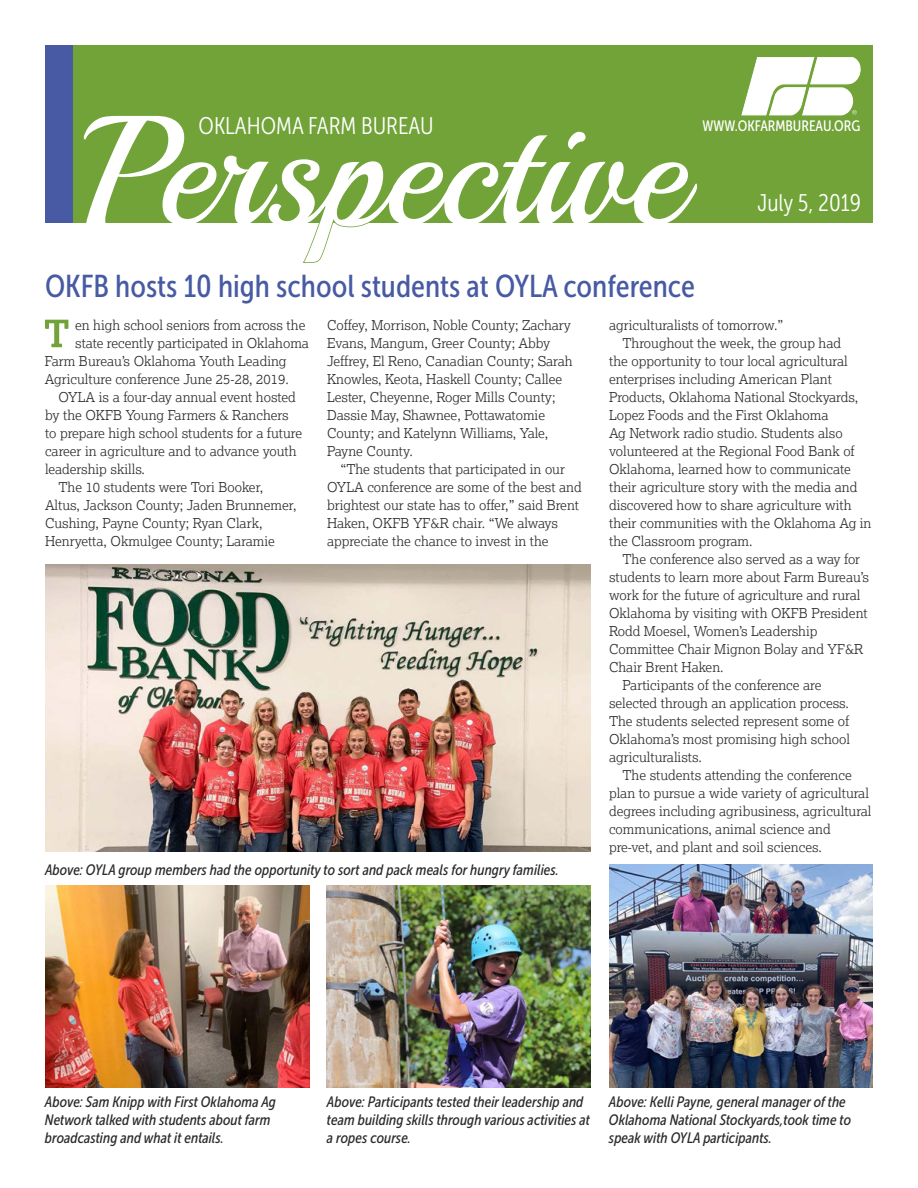
<style>
.page{position:relative;width:918px;height:1188px;background:#fff}
.page>*{position:absolute;margin:0;border:0;box-sizing:border-box;transform-origin:0 0}
.t1{font:154.5px "Playball";color:#fff}
.Headline{font:31.5px "Museo Sans Cond 500";color:#475aa3}
.t2{font:24px "Museo Sans Cond 300";color:#fff}
.Headline_2{font:italic 15px/18px "Museo Sans Cond 500";color:#2b2b2a}
.t3{font:15px "Museo Sans Cond 500";color:#fff}
.Body_Text{font:300 13.5px/18px "Lexia";color:#2b2b2a}
</style>
<div class="page">
<div style="left:45px;top:45px;width:828px;height:177px;background:#71a338"></div>
<svg style="left:742px;top:57px;width:118px;height:58px"></svg>
<svg style="left:301px;top:181px;width:98px;height:82px"></svg>
<div style="left:45px;top:45px;width:28px;height:177px;background:#475aa3"></div>
<img style="left:45px;top:565px;width:546px;height:287px">
<img style="left:327px;top:886px;width:264px;height:202px">
<img style="left:45px;top:886px;width:264px;height:202px">
<img style="left:609px;top:864px;width:264px;height:224px">
<svg style="left:45px;top:320px;width:23px;height:27px"></svg>
<p class="t1" style="left:82px;top:77px;width:604px">Perspective</p>
<p class="t2" style="left:199px;top:113px;width:237px">OKLAHOMA FARM BUREAU</p>
<p class="t3" style="left:703px;top:117px;width:159px">WWW.OKFARMBUREAU.ORG</p>
<p class="t2" style="left:757px;top:189px;width:105px">July 5, 2019</p>
<p class="Headline" style="left:45px;top:269px;width:651px">OKFB hosts 10 high school students at OYLA conference</p>
<p class="Body_Text" style="left:327px;top:316px;width:247px">Coffey, Morrison, Noble County; Zachary Evans, Mangum, Greer County; Abby Jeffrey, El Reno, Canadian County; Sarah Knowles, Keota, Haskell County; Callee Lester, Cheyenne, Roger Mills County; Dassie May, Shawnee, Pottawatomie County; and Katelynn Williams, Yale,</p>
<p class="Body_Text" style="left:327px;top:442px;width:87px">Payne County.</p>
<p class="Body_Text" style="left:327px;top:460px;width:256px;text-indent:14px">“The students that participated in our OYLA conference are some of the best and brightest our state has to offer,” said Brent Haken, OKFB YF&amp;R chair. “We always appreciate the chance to invest in the</p>
<p class="Body_Text" style="left:609px;top:316px;width:176px">agriculturalists of tomorrow.”</p>
<p class="Body_Text" style="left:609px;top:334px;width:264px;text-indent:14px">Throughout the week, the group had<br>the opportunity to tour local agricultural enterprises including American Plant Products, Oklahoma National Stockyards, Lopez Foods and the First Oklahoma<br>Ag Network radio studio. Students also volunteered at the Regional Food Bank of Oklahoma, learned how to communicate their agriculture story with the media and discovered how to share agriculture with their communities with the Oklahoma Ag in the Classroom program.</p>
<p class="Body_Text" style="left:609px;top:550px;width:262px;text-indent:14px">The conference also served as a way for students to learn more about Farm Bureau’s work for the future of agriculture and rural Oklahoma by visiting with OKFB President Rodd Moesel, Women’s Leadership Committee Chair Mignon Bolay and YF&amp;R Chair Brent Haken.</p>
<p class="Body_Text" style="left:609px;top:676px;width:242px;text-indent:14px">Participants of the conference are selected through an application process.<br>The students selected represent some of Oklahoma’s most promising high school agriculturalists.</p>
<p class="Body_Text" style="left:609px;top:766px;width:264px;text-indent:14px">The students attending the conference plan to pursue a wide variety of agricultural degrees including agribusiness, agricultural communications, animal science and pre-vet, and plant and soil sciences.</p>
<p class="Body_Text" style="left:75px;top:316px;width:232px">en high school seniors from across the</p>
<p class="Body_Text" style="left:75px;top:334px;width:235px">state recently participated in Oklahoma</p>
<p class="Body_Text" style="left:45px;top:352px;width:243px">Farm Bureau’s Oklahoma Youth Leading</p>
<p class="Body_Text" style="left:45px;top:370px;width:245px">Agriculture conference June 25-28, 2019.</p>
<p class="Body_Text" style="left:45px;top:388px;width:259px;text-indent:14px">OYLA is a four-day annual event hosted by the OKFB Young Farmers &amp; Ranchers to prepare high school students for a future career in agriculture and to advance youth leadership skills.</p>
<p class="Body_Text" style="left:45px;top:478px;width:253px;text-indent:14px">The 10 students were Tori Booker, Altus, Jackson County; Jaden Brunnemer, Cushing, Payne County; Ryan Clark, Henryetta, Okmulgee County; Laramie</p>
<p class="Headline_2" style="left:45px;top:861px;width:515px">Above: OYLA group members had the opportunity to sort and pack meals for hungry families.</p>
<p class="Headline_2" style="left:45px;top:1093px;width:233px">Above: Sam Knipp with First Oklahoma Ag<br>Network talked with students about farm broadcasting and what it entails.</p>
<p class="Headline_2" style="left:609px;top:1093px;width:244px">Above: Kelli Payne, general manager of the<br>Oklahoma National Stockyards,took time to speak with OYLA participants.</p>
<p class="Headline_2" style="left:327px;top:1093px;width:265px">Above: Participants tested their leadership and team building skills through various activities at a ropes course.</p>
</div>
